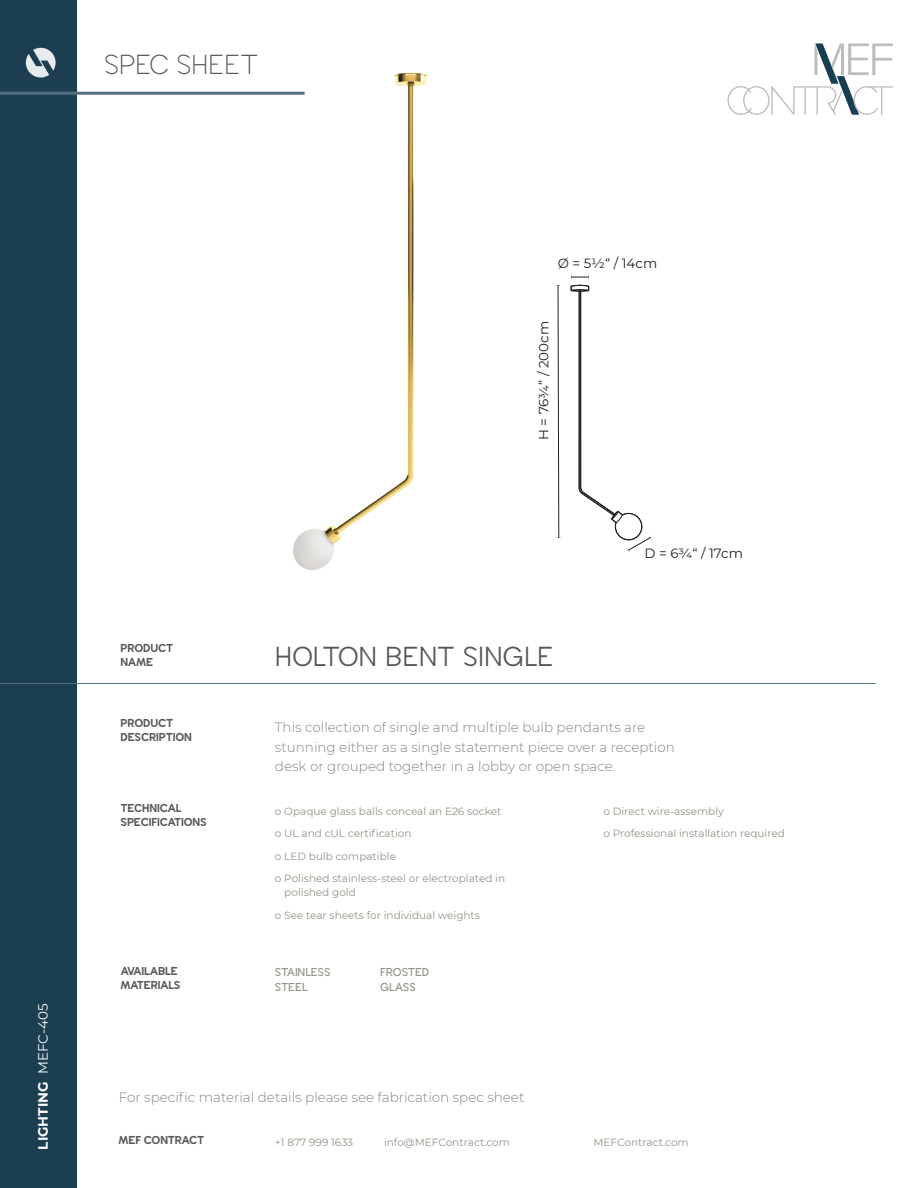
<style>
.page{position:relative;width:918px;height:1188px;background:#fff}
.page>*{position:absolute;margin:0;border:0;box-sizing:border-box;transform-origin:0 0}
.ProdName{font:28.65px "Wavehaus 66";letter-spacing:-.015em;color:#57585a}
.t1{font:300 28.65px "Wavehaus 42";letter-spacing:-.03em;color:#57585a}
.t2{font:300 13.5px/19.5px "Montserrat";color:#85857f}
.t3{font:700 13.5px "Montserrat";color:#fff}
.t4{font:13.5px "Montserrat";color:#fff}
.t5{font:13.35px "Montserrat";color:#231f20}
.t6{font:700 12px/14.4px "Wavehaus 128";letter-spacing:-.015em;color:#57585a}
.t7{font:600 12px/14.4px "Wavehaus 95";letter-spacing:-.02em;color:#939386}
.t8{font:10.5px/13.8px "Montserrat";color:#939386}
</style>
<div class="page">
<div style="left:0;top:0;width:77px;height:1188px;background:#1b3e51"></div>
<svg style="left:26px;top:48px;width:30px;height:30px"></svg>
<hr style="left:0;top:92px;width:305px;height:3px;background:#536f7d">
<hr style="left:0;top:683px;width:876px;height:1px;background:#536f7d">
<img style="left:256px;top:72px;width:172px;height:498px">
<svg style="left:556px;top:285px;width:5px;height:253px"></svg>
<svg style="left:570px;top:275px;width:81px;height:277px"></svg>
<svg style="left:727px;top:43px;width:166px;height:72px"></svg>
<h1 class="t1" style="left:104px;top:51px;width:156px">SPEC SHEET</h1>
<p class="t4" style="left:34px;top:1074px;width:72px;rotate:-90deg">MEFC-405</p>
<p class="t3" style="left:33px;top:1150px;width:69px;rotate:-90deg">LIGHTING</p>
<p class="t5" style="left:558px;top:254px;width:101px">Ø = 5½“ / 14cm</p>
<p class="t5" style="left:535px;top:440px;width:120px;rotate:-90deg">H = 76¾“ / 200cm</p>
<p class="t5" style="left:645px;top:544px;width:100px">D = 6¾“ / 17cm</p>
<p class="t6" style="left:121px;top:641px;width:54px">PRODUCT<br>NAME</p>
<p class="ProdName" style="left:275px;top:643px;width:280px">HOLTON BENT SINGLE</p>
<p class="t6" style="left:121px;top:716px;width:73px">PRODUCT<br>DESCRIPTION</p>
<p class="t2" style="left:275px;top:717px;width:401px">This collection of single and multiple bulb pendants are stunning either as a single statement piece over a reception desk or grouped together in a lobby or open space.</p>
<p class="t6" style="left:121px;top:801px;width:88px">TECHNICAL<br>SPECIFICATIONS</p>
<p class="t8" style="left:275px;top:804px;width:228px">o Opaque glass balls conceal an E26 socket</p>
<p class="t8" style="left:275px;top:826px;width:138px">o UL and cUL certification</p>
<p class="t8" style="left:275px;top:849px;width:123px">o LED bulb compatible</p>
<p class="t8" style="left:284px;top:871px;width:222px;text-indent:-9px">o Polished stainless-steel or electroplated in polished gold</p>
<p class="t8" style="left:275px;top:908px;width:207px">o See tear sheets for individual weights</p>
<p class="t8" style="left:603px;top:804px;width:122px">o Direct wire-assembly</p>
<p class="t8" style="left:603px;top:826px;width:183px">o Professional installation required</p>
<p class="t6" style="left:121px;top:964px;width:62px">AVAILABLE<br>MATERIALS</p>
<p class="t7" style="left:275px;top:966px;width:57px">STAINLESS</p>
<p class="t7" style="left:275px;top:980px;width:35px">STEEL</p>
<p class="t7" style="left:380px;top:966px;width:51px">FROSTED<br>GLASS</p>
<p class="t2" style="left:119px;top:1087px;width:407px">For specific material details please see fabrication spec sheet</p>
<p class="t6" style="left:119px;top:1133px;width:87px">MEF CONTRACT</p>
<p class="t8" style="left:275px;top:1135px;width:80px">+1 877 999 1633</p>
<p class="t8" style="left:384px;top:1135px;width:127px">info@MEFContract.com</p>
<p class="t8" style="left:594px;top:1135px;width:97px">MEFContract.com</p>
</div>
